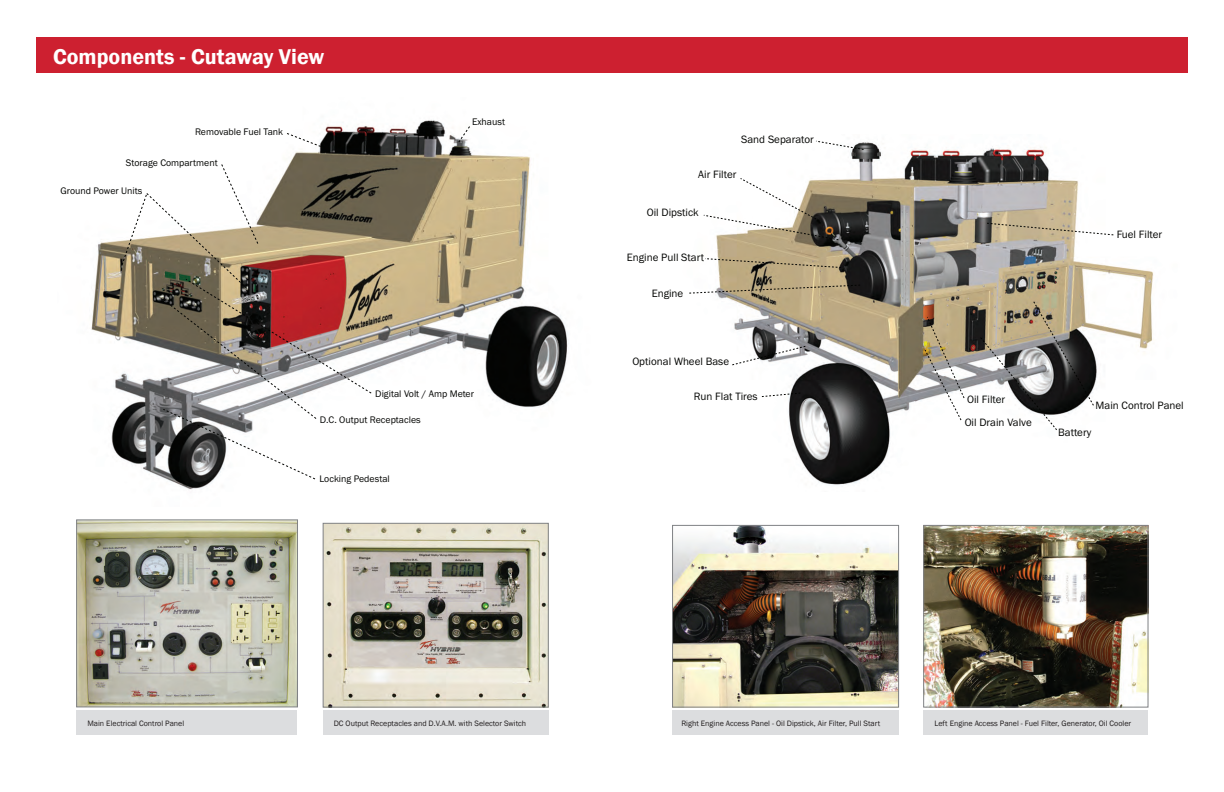
<style>
.page{position:relative;width:1224px;height:792px;background:#fff}
.page>*{position:absolute;margin:0;border:0;box-sizing:border-box;transform-origin:0 0}
.t1{font:600 22px "Franklin Gothic";color:#fff}
.t2{font:11px/22.7px "Franklin Gothic";color:#040503}
.t3{font:9.9px "Franklin Gothic";color:#040503}
.t4{font:8px "Franklin Gothic";color:#231f20}
</style>
<div class="page">
<div style="left:36px;top:38px;width:1152px;height:35px;background:#cd2030"></div>
<img style="left:91px;top:120px;width:477px;height:370px">
<svg style="left:121px;top:126px;width:349px;height:354px"></svg>
<img style="left:78px;top:522px;width:218px;height:183px">
<div style="left:76px;top:520px;width:222px;height:187px;border:1px solid #808285"></div>
<img style="left:325px;top:525px;width:221px;height:180px">
<div style="left:323px;top:523px;width:225px;height:184px;border:1px solid #808285"></div>
<img style="left:674px;top:527px;width:223px;height:178px">
<div style="left:672px;top:525px;width:227px;height:182px;border:1px solid #808285"></div>
<img style="left:926px;top:527px;width:220px;height:178px">
<div style="left:924px;top:525px;width:224px;height:182px;border:1px solid #808285"></div>
<img style="left:791px;top:140px;width:363px;height:345px">
<svg style="left:689px;top:141px;width:425px;height:289px"></svg>
<div style="left:76px;top:710px;width:222px;height:25px;background:#dcdddf"></div>
<div style="left:323px;top:710px;width:225px;height:25px;background:#dcdddf"></div>
<div style="left:672px;top:710px;width:227px;height:25px;background:#dcdddf"></div>
<div style="left:924px;top:710px;width:224px;height:25px;background:#dcdddf"></div>
<p class="t1" style="left:53px;top:43px;width:273px">Components - Cutaway View</p>
<p class="t3" style="left:195px;top:126px;width:90px">Removable Fuel Tank</p>
<p class="t3" style="left:126px;top:157px;width:93px">Storage Compartment</p>
<p class="t3" style="left:61px;top:184px;width:83px">Ground Power Units</p>
<p class="t3" style="left:472px;top:116px;width:35px">Exhaust</p>
<p class="t3" style="left:375px;top:388px;width:100px">Digital Volt / Amp Meter</p>
<p class="t3" style="left:320px;top:413px;width:102px">D.C. Output Receptacles</p>
<p class="t3" style="left:319px;top:472px;width:72px">Locking Pedestal</p>
<p class="t2" style="left:741px;top:128px;width:74px">Sand Separator</p>
<p class="t2" style="left:698px;top:164px;width:40px">Air Filter</p>
<p class="t2" style="left:647px;top:201px;width:54px">Oil Dipstick</p>
<p class="t2" style="left:627px;top:246px;width:79px">Engine Pull Start</p>
<p class="t2" style="left:652px;top:282px;width:33px">Engine</p>
<p class="t2" style="left:632px;top:350px;width:98px">Optional Wheel Base</p>
<p class="t2" style="left:694px;top:385px;width:65px">Run Flat Tires</p>
<p class="t2" style="left:1117px;top:223px;width:47px">Fuel Filter</p>
<p class="t2" style="left:965px;top:389px;width:69px">Oil Filter<br>Oil Drain Valve</p>
<p class="t2" style="left:1096px;top:395px;width:90px">Main Control Panel</p>
<p class="t2" style="left:1058px;top:421px;width:35px">Battery</p>
<p class="t4" style="left:87px;top:718px;width:98px">Main Electrical Control Panel</p>
<p class="t4" style="left:334px;top:718px;width:194px">DC Output Receptacles and D.V.A.M. with Selector Switch</p>
<p class="t4" style="left:681px;top:718px;width:200px">Right Engine Access Panel - Oil Dipstick, Air Filter, Pull Start</p>
<p class="t4" style="left:935px;top:718px;width:198px">Left Engine Access Panel - Fuel Filter, Generator, Oil Cooler</p>
</div>
